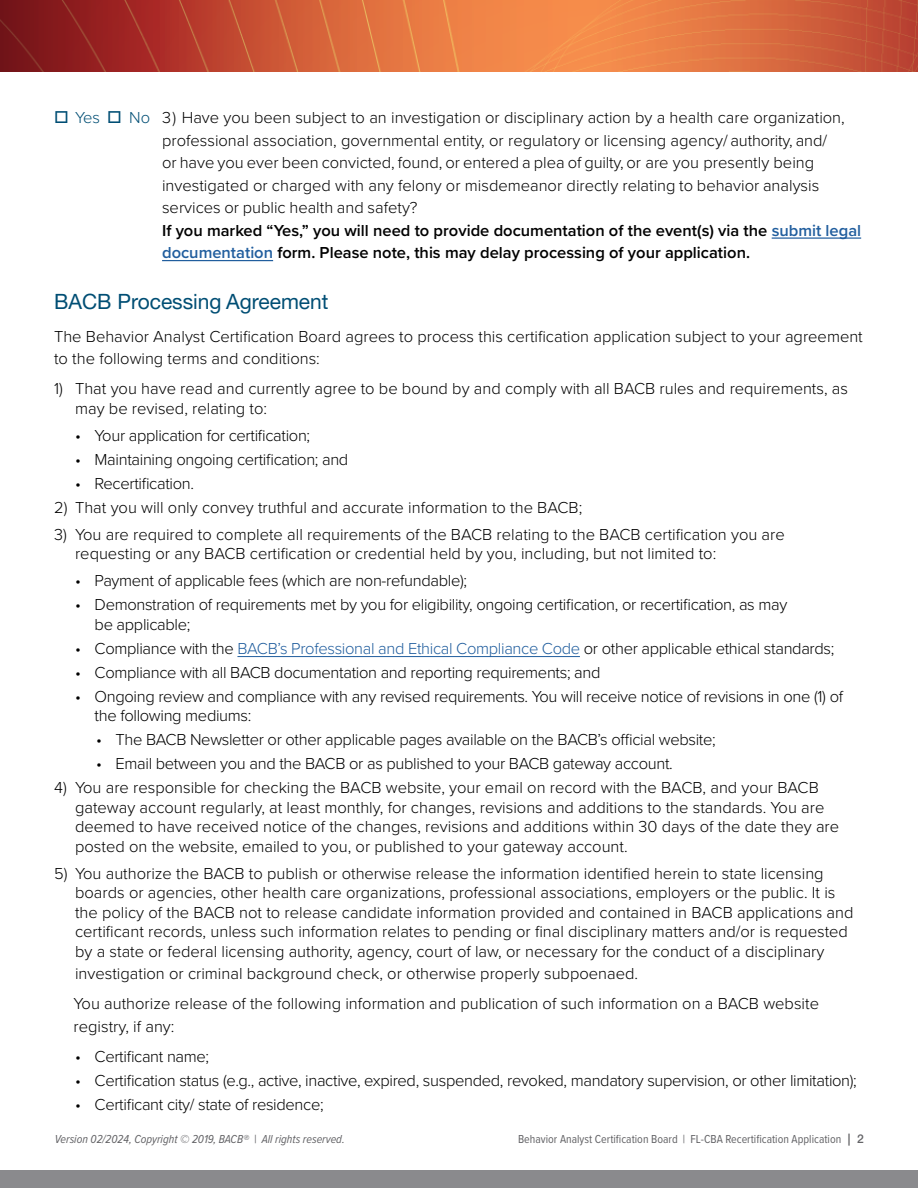
<style>
.page{position:relative;width:918px;height:1188px;background:#fff}
.page>*{position:absolute;margin:0;border:0;box-sizing:border-box;transform-origin:0 0}
.Section_Header{font:21px "Helvetica Neue LT Pro";color:#004e74}
.Agree_Statements{font:300 16.5px/19.5px "Proxima Nova";color:#000}
.Agree_Statements-2{font:300 16.5px/19.5px "Proxima Nova";letter-spacing:-.02em;color:#000}
.Body_Text{font:300 16.5px/22.5px "Proxima Nova";color:#000}
.Agree_Statements-3{font:300 16.5px "Proxima Nova";color:#004e74}
.t1{font:12px "Proxima Nova Cond";color:#636366}
.t2{font:italic 12px "Proxima Nova Cond";color:#636366}
.s1{color:#004e74}
.s2{font-weight:600}
.s3{font-weight:600;color:#215e9e}
.s4{color:#215e9e}
.s5{font-family:"Helvetica Neue LT Pro";font-weight:500}
</style>
<div class="page">
<img style="left:0;top:0;width:918px;height:72px">
<div style="left:0;top:1171px;width:918px;height:17px;background:#8a8a8d"></div>
<hr style="left:772px;top:237px;width:89px;height:2px;background:#215e9e">
<hr style="left:162px;top:260px;width:111px;height:1px;background:#215e9e">
<hr style="left:237px;top:656px;width:343px;height:1px;background:#215e9e">
<p class="Agree_Statements-3" style="left:54px;top:105px;width:69px">□ Yes □</p>
<p class="Agree_Statements" style="left:162px;top:106px;width:701px;line-height:22.5px;text-indent:-33px"><span class="s1">No</span> 3) Have you been subject to an investigation or disciplinary action by a health care organization, professional association, governmental entity, or regulatory or licensing agency/ authority, and/<br>or have you ever been convicted, found, or entered a plea of guilty, or are you presently being investigated or charged with any felony or misdemeanor directly relating to behavior analysis services or public health and safety?<br><span class="s2">If you marked “Yes,” you will need to provide documentation of the event(s) via the</span> <span class="s3">submit legal documentation</span> <span class="s2">form. Please note, this may delay processing of your application.</span></p>
<h1 class="Section_Header" style="left:54px;top:288px;width:276px">BACB Processing Agreement</h1>
<p class="Body_Text" style="left:54px;top:324px;width:810px">The Behavior Analyst Certification Board agrees to process this certification application subject to your agreement to the following terms and conditions:</p>
<p class="Agree_Statements" style="left:75px;top:378px;width:775px;text-indent:-21px">1) That you have read and currently agree to be bound by and comply with all BACB rules and requirements, as may be revised, relating to:</p>
<p class="Agree_Statements-2" style="left:75px;top:425px;width:237px">• Your application for certification;</p>
<p class="Agree_Statements-2" style="left:75px;top:449px;width:275px">• Maintaining ongoing certification; and</p>
<p class="Agree_Statements-2" style="left:75px;top:473px;width:120px">• Recertification.</p>
<p class="Agree_Statements" style="left:54px;top:497px;width:530px">2) That you will only convey truthful and accurate information to the BACB;</p>
<p class="Agree_Statements" style="left:75px;top:524px;width:711px;text-indent:-21px">3) You are required to complete all requirements of the BACB relating to the BACB certification you are requesting or any BACB certification or credential held by you, including, but not limited to:</p>
<p class="Agree_Statements-2" style="left:75px;top:570px;width:394px">• Payment of applicable fees (which are non-refundable);</p>
<p class="Agree_Statements-2" style="left:95px;top:594px;width:694px;text-indent:-20px">• Demonstration of requirements met by you for eligibility, ongoing certification, or recertification, as may be applicable;</p>
<p class="Agree_Statements-2" style="left:75px;top:638px;width:761px">• Compliance with the <span class="s4">BACB’s Professional and Ethical Compliance Code</span> or other applicable ethical standards;</p>
<p class="Agree_Statements-2" style="left:75px;top:662px;width:527px">• Compliance with all BACB documentation and reporting requirements; and</p>
<p class="Agree_Statements-2" style="left:95px;top:686px;width:750px;text-indent:-20px">• Ongoing review and compliance with any revised requirements. You will receive notice of revisions in one (1) of the following mediums:</p>
<p class="Agree_Statements-2" style="left:96px;top:729px;width:621px">• The BACB Newsletter or other applicable pages available on the BACB’s official website;</p>
<p class="Agree_Statements-2" style="left:96px;top:753px;width:578px">• Email between you and the BACB or as published to your BACB gateway account.</p>
<p class="Agree_Statements" style="left:75px;top:777px;width:766px;text-indent:-21px">4) You are responsible for checking the BACB website, your email on record with the BACB, and your BACB gateway account regularly, at least monthly, for changes, revisions and additions to the standards. You are deemed to have received notice of the changes, revisions and additions within 30 days of the date they are posted on the website, emailed to you, or published to your gateway account.</p>
<p class="Agree_Statements" style="left:75px;top:863px;width:780px;text-indent:-21px">5) You authorize the BACB to publish or otherwise release the information identified herein to state licensing boards or agencies, other health care organizations, professional associations, employers or the public. It is the policy of the BACB not to release candidate information provided and contained in BACB applications and certificant records, unless such information relates to pending or final disciplinary matters and/or is requested by a state or federal licensing authority, agency, court of law, or necessary for the conduct of a disciplinary</p>
<p class="Agree_Statements" style="left:75px;top:963px;width:564px">investigation or criminal background check, or otherwise properly subpoenaed.</p>
<p class="Body_Text" style="left:74px;top:992px;width:747px">You authorize release of the following information and publication of such information on a BACB website registry, if any:</p>
<p class="Agree_Statements-2" style="left:75px;top:1046px;width:136px">• Certificant name;</p>
<p class="Agree_Statements-2" style="left:75px;top:1070px;width:783px">• Certification status (e.g., active, inactive, expired, suspended, revoked, mandatory supervision, or other limitation);</p>
<p class="Agree_Statements-2" style="left:75px;top:1094px;width:250px">• Certificant city/ state of residence;</p>
<p class="t2" style="left:55px;top:1131px;width:291px">Version 02/2024, Copyright © 2019, BACB® | All rights reserved.</p>
<p class="t1" style="left:518px;top:1131px;width:347px">Behavior Analyst Certification Board | FL-CBA Recertification Application <span class="s5">| 2</span></p>
</div>
